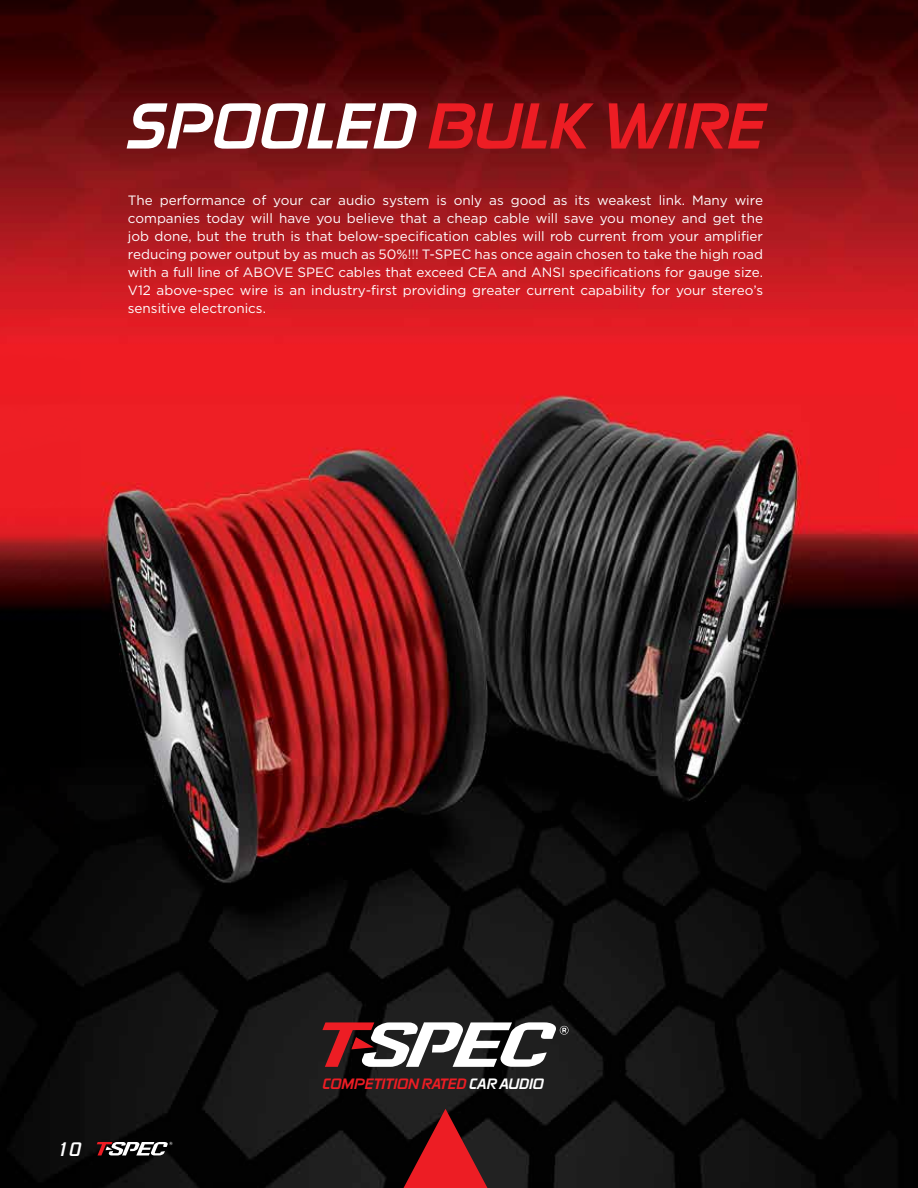
<style>
.page{position:relative;width:918px;height:1188px;background:#fff}
.page>*{position:absolute;margin:0;border:0;box-sizing:border-box;transform-origin:0 0}
.t1{font:64.5px "Mirth";color:#ed1d24}
.t2{font:19.5px "Mirth";color:#fff}
.t3{font:15px "Mirth";color:#ed1d24}
.t4{font:13.5px/18px "Gotham HTF";color:#fff;text-align:justify}
.s1{color:#fff}
</style>
<div class="page">
<img style="left:0;top:0;width:918px;height:1188px">
<svg style="left:97px;top:1142px;width:76px;height:13px"></svg>
<svg style="left:404px;top:1109px;width:83px;height:79px;background:#81171b"></svg>
<svg style="left:322px;top:1022px;width:247px;height:45px"></svg>
<h1 class="t1" style="left:126px;top:88px;width:640px"><span class="s1">SPOOLED</span> BULK WIRE</h1>
<p class="t4" style="left:128px;top:191px;width:637px">The performance of your car audio system is only as good as its weakest link. Many wire companies today will have you believe that a cheap cable will save you money and get the job done, but the truth is that below-specification cables will rob current from your amplifier reducing power output by as much as 50%!!! T-SPEC has once again chosen to take the high road with a full line of ABOVE SPEC cables that exceed CEA and ANSI specifications for gauge size.<br>V12 above-spec wire is an industry-first providing greater current capability for your stereo’s sensitive electronics.</p>
<h2 class="t2" style="left:57px;top:1137px;width:25px">10</h2>
<p class="t3" style="left:322px;top:1074px;width:223px">COMPETITION RATED <span class="s1">CAR AUDIO</span></p>
</div>
